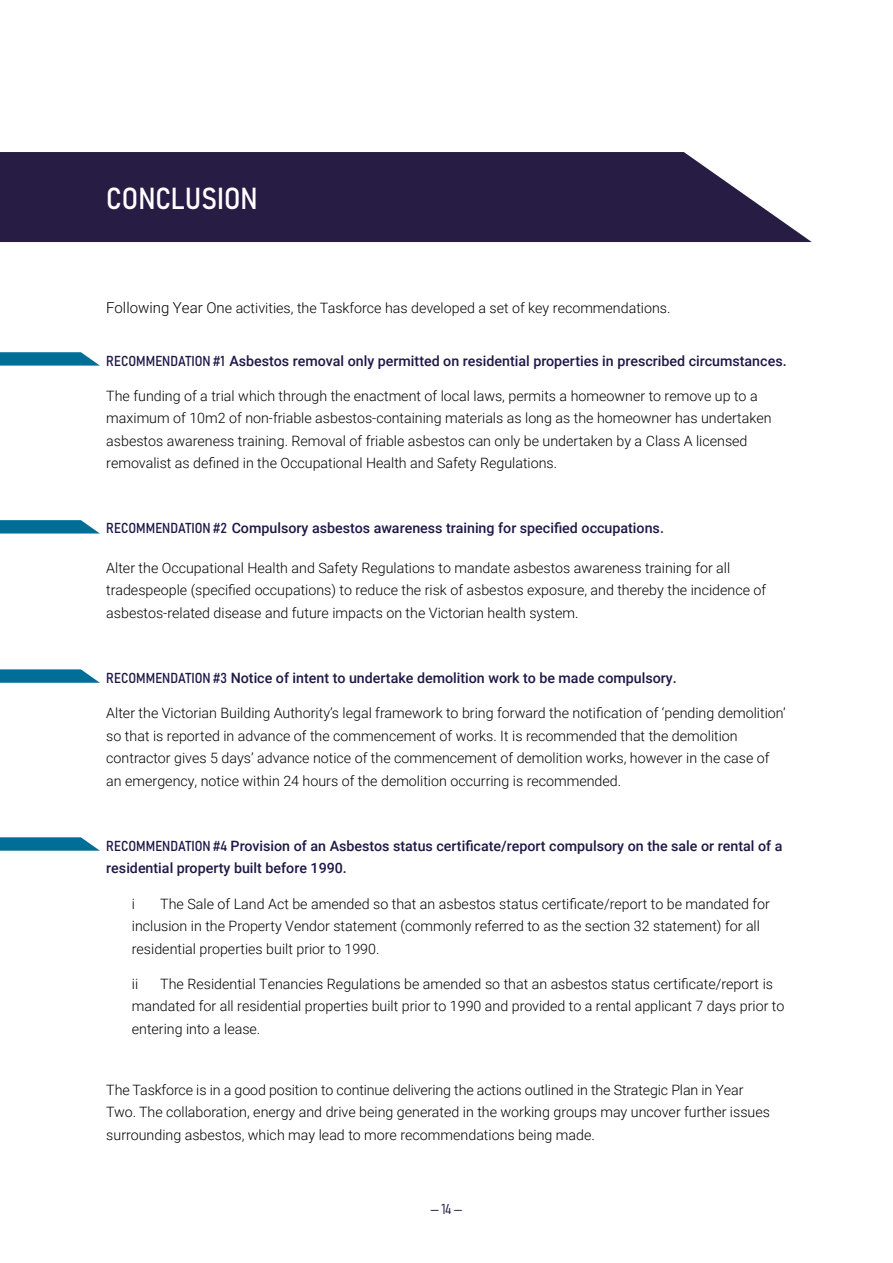
<style>
.page{position:relative;width:893px;height:1263px;background:#fff}
.page>*{position:absolute;margin:0;border:0;box-sizing:border-box;transform-origin:0 0}
.t1{font:30px "Bahnschrift";color:#fff}
.t2{font:300 14.25px/22.5px "Roboto";color:#000}
.t3{font:500 14.25px/22.5px "Roboto";color:#1f1747}
.t4{font:14.25px "Bahnschrift";color:#271d44}
.s1{font-size:15px}
.s2{font-family:"Bahnschrift";font-weight:400}
</style>
<div class="page">
<svg style="left:0;top:152px;width:812px;height:90px;background:#382e52"></svg>
<svg style="left:0;top:352px;width:100px;height:14px"></svg>
<svg style="left:0;top:520px;width:99px;height:13px"></svg>
<svg style="left:0;top:669px;width:100px;height:14px"></svg>
<svg style="left:0;top:837px;width:100px;height:14px"></svg>
<h1 class="t1" style="left:106px;top:179px;width:153px">CONCLUSION</h1>
<p class="t2" style="left:106px;top:297px;width:566px"><span class="s1">Following Year On</span>e activities, the Taskforce has developed a set of key recommendations.</p>
<p class="t3" style="left:106px;top:349px;width:682px"><span class="s2">RECOMMENDATION #1</span> Asbestos removal only permitted on residential properties in prescribed circumstances.</p>
<p class="t2" style="left:106px;top:384px;width:667px">The funding of a trial which through the enactment of local laws, permits a homeowner to remove up to a maximum of 10m2 of non-friable asbestos-containing materials as long as the homeowner has undertaken asbestos awareness training. Removal of friable asbestos can only be undertaken by a Class A licensed removalist as defined in the Occupational Health and Safety Regulations.</p>
<p class="t3" style="left:106px;top:517px;width:559px"><span class="s2">RECOMMENDATION #2</span> Compulsory asbestos awareness training for specified occupations.</p>
<p class="t2" style="left:106px;top:556px;width:661px">Alter the Occupational Health and Safety Regulations to mandate asbestos awareness training for all tradespeople (specified occupations) to reduce the risk of asbestos exposure, and thereby the incidence of asbestos-related disease and future impacts on the Victorian health system.</p>
<p class="t3" style="left:106px;top:666px;width:572px"><span class="s2">RECOMMENDATION #3</span> Notice of intent to undertake demolition work to be made compulsory.</p>
<p class="t2" style="left:106px;top:701px;width:681px">Alter the Victorian Building Authority’s legal framework to bring forward the notification of ‘pending demolition’ so that is reported in advance of the commencement of works. It is recommended that the demolition contractor gives 5 days’ advance notice of the commencement of demolition works, however in the case of an emergency, notice within 24 hours of the demolition occurring is recommended.</p>
<p class="t3" style="left:106px;top:834px;width:678px"><span class="s2">RECOMMENDATION #4</span> Provision of an Asbestos status certificate/report compulsory on the sale or rental of a residential property built before 1990.</p>
<p class="t2" style="left:132px;top:892px;width:5px">i</p>
<p class="t2" style="left:132px;top:892px;width:640px;text-indent:28px">The Sale of Land Act be amended so that an asbestos status certificate/report to be mandated for inclusion in the Property Vendor statement (commonly referred to as the section 32 statement) for all residential properties built prior to 1990.</p>
<p class="t2" style="left:132px;top:972px;width:8px">ii</p>
<p class="t2" style="left:132px;top:972px;width:654px;text-indent:28px">The Residential Tenancies Regulations be amended so that an asbestos status certificate/report is mandated for all residential properties built prior to 1990 and provided to a rental applicant 7 days prior to entering into a lease.</p>
<p class="t2" style="left:106px;top:1078px;width:665px">The Taskforce is in a good position to continue delivering the actions outlined in the Strategic Plan in Year<br>Two. The collaboration, energy and drive being generated in the working groups may uncover further issues surrounding asbestos, which may lead to more recommendations being made.</p>
<p class="t4" style="left:430px;top:1200px;width:34px">— 14 —</p>
</div>
